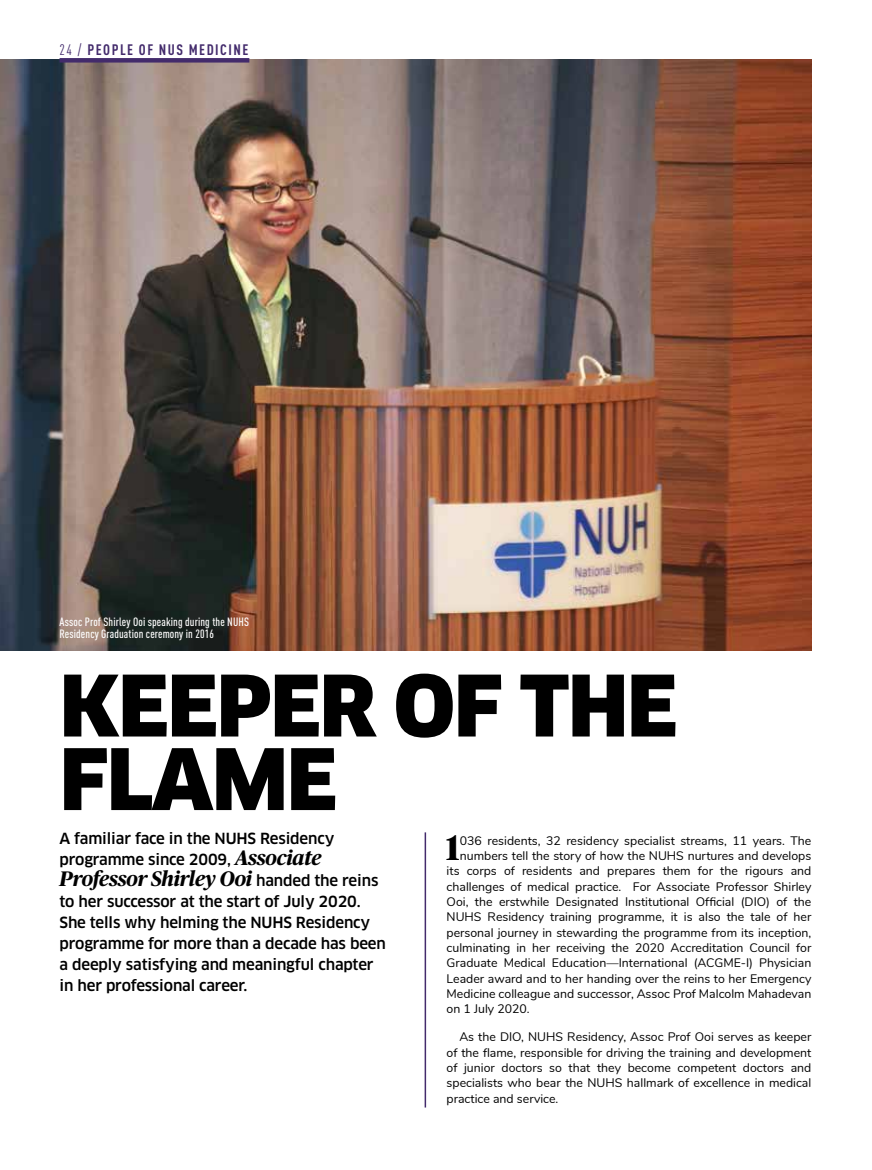
<style>
.page{position:relative;width:872px;height:1170px;background:#fff}
.page>*{position:absolute;margin:0;border:0;box-sizing:border-box;transform-origin:0 0}
.t1{font:900 82.5px/73.5px "Clan";letter-spacing:-.02em;color:#000}
.t2{font:700 35.7px "Publico";color:#000}
.t3{font:italic 700 21px "Publico";letter-spacing:-.01em;color:#000}
.t4{font:500 15px/21px "Clan";letter-spacing:-.01em;color:#000}
.t5{font:700 condensed 15px "DINOT";letter-spacing:.1em;color:#432b6c}
.t6{font:12.3px/15.3px "Nunito";color:#000;text-align:justify}
.t7{font:500 condensed 11.85px/11.9px "DINOT";letter-spacing:.01em;color:#fff}
.s1{font-weight:400}
.s2{font-family:"Publico";font-weight:700;font-style:italic;font-size:21px}
.s3{font-family:"Clan";font-weight:500;font-style:normal;font-size:15px}
</style>
<div class="page">
<img style="left:0;top:60px;width:811px;height:591px">
<div style="left:60px;top:58px;width:189px;height:5px;background:#432b6c"></div>
<hr style="left:424px;top:832px;width:2px;height:275px;background:#432b6c">
<p class="t5" style="left:60px;top:39px;width:190px"><span class="s1">24 /</span> PEOPLE OF NUS MEDICINE</p>
<p class="t7" style="left:60px;top:615px;width:191px">Assoc Prof Shirley Ooi speaking during the NUHS<br>Residency Graduation ceremony in 2016</p>
<h1 class="t1" style="left:60px;top:669px;width:619px">KEEPER OF THE<br>FLAME</h1>
<p class="t4" style="left:60px;top:828px;width:276px">A familiar face in the NUHS Residency programme since 2009, <span class="s2">Associate</span></p>
<h3 class="t3" style="left:60px;top:867px;width:320px">Professor Shirley Ooi <span class="s3">handed the reins</span></h3>
<p class="t4" style="left:60px;top:891px;width:328px">to her successor at the start of July 2020.<br>She tells why helming the NUHS Residency programme for more than a decade has been a deeply satisfying and meaningful chapter in her professional career.</p>
<h2 class="t2" style="left:446px;top:827px;width:16px">1</h2>
<p class="t6" style="left:460px;top:832px;width:353px">036 residents, 32 residency specialist streams, 11 years. The</p>
<p class="t6" style="left:460px;top:847px;width:353px">numbers tell the story of how the NUHS nurtures and develops</p>
<p class="t6" style="left:446px;top:862px;width:366px">its corps of residents and prepares them for the rigours and</p>
<p class="t6" style="left:446px;top:878px;width:366px">challenges of medical practice. For Associate Professor Shirley</p>
<p class="t6" style="left:446px;top:893px;width:366px">Ooi, the erstwhile Designated Institutional Official (DIO) of the</p>
<p class="t6" style="left:446px;top:908px;width:366px">NUHS Residency training programme, it is also the tale of her</p>
<p class="t6" style="left:446px;top:924px;width:366px">personal journey in stewarding the programme from its inception,</p>
<p class="t6" style="left:446px;top:939px;width:366px">culminating in her receiving the 2020 Accreditation Council for</p>
<p class="t6" style="left:446px;top:954px;width:366px">Graduate Medical Education—International (ACGME-I) Physician</p>
<p class="t6" style="left:446px;top:969px;width:366px">Leader award and to her handing over the reins to her Emergency</p>
<p class="t6" style="left:446px;top:985px;width:366px">Medicine colleague and successor, Assoc Prof Malcolm Mahadevan</p>
<p class="t6" style="left:446px;top:1000px;width:85px">on 1 July 2020.</p>
<p class="t6" style="left:446px;top:1028px;width:366px;text-indent:13px">As the DIO, NUHS Residency, Assoc Prof Ooi serves as keeper of the flame, responsible for driving the training and development of junior doctors so that they become competent doctors and specialists who bear the NUHS hallmark of excellence in medical practice and service.</p>
</div>
